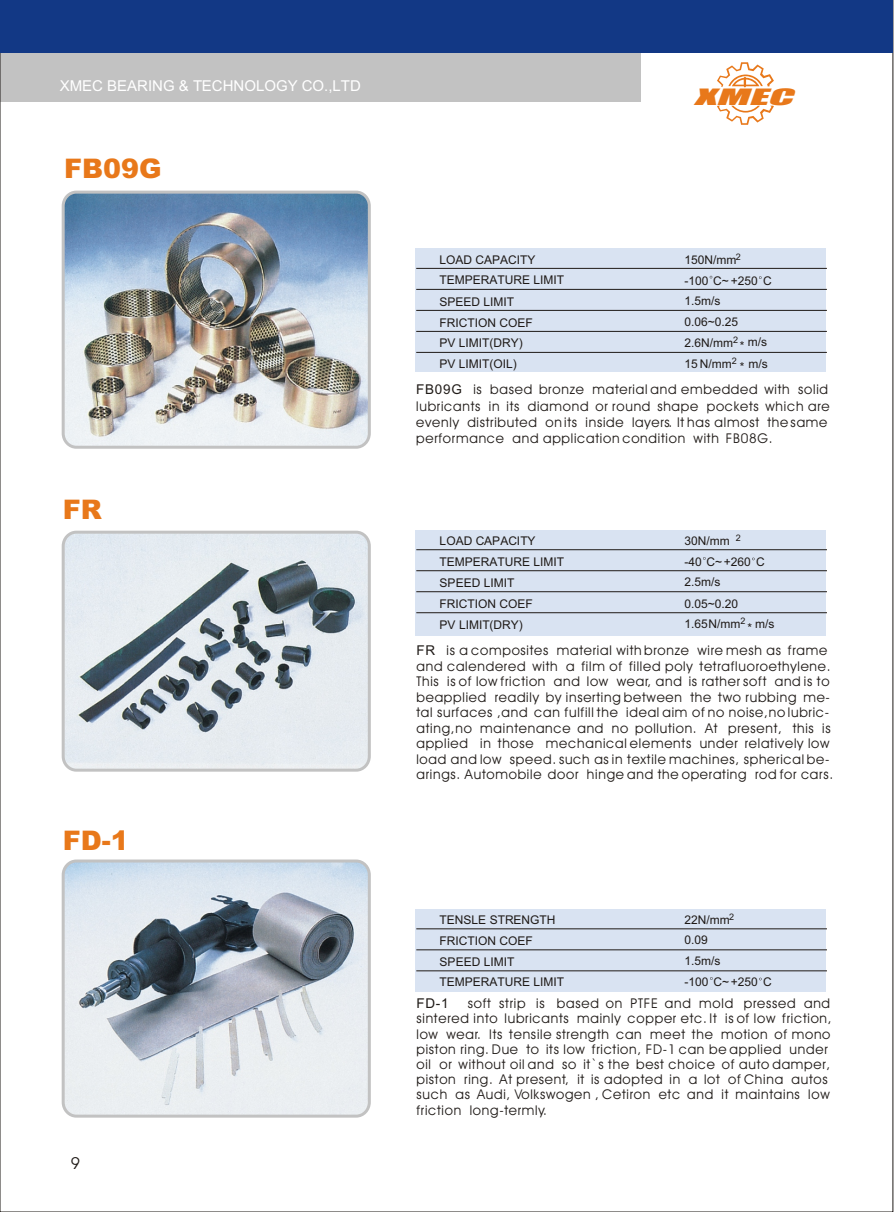
<style>
.page{position:relative;width:894px;height:1212px;background:#fff}
.page>*{position:absolute;margin:0;border:0;box-sizing:border-box;transform-origin:0 0}
.t1{font:900 27px "Arial";color:#e8781a}
.t2{font:italic 20.85px "Impact";color:#e8781a;scale:2.19 1}
.t3{font:16.5px "Avant Garde Bk BT";color:#1f1a17}
.t4{font:15px "Arial";color:#fff}
.t5{font:13.5px/15.5px "Avant Garde Bk BT";letter-spacing:.055em;color:#1f1a17}
.t6{font:13.5px "Arial";color:#1f1a17}
.t7{font:12px/20.9px "Arial";color:#1f1a17}
.t8{font:9px "Arial";color:#1f1a17}
.s1{font-family:"Arial"}
</style>
<div class="page">
<div style="left:0;top:0;width:640px;height:102px;background:#c2c2c2"></div>
<svg style="left:717px;top:62px;width:57px;height:26px"></svg>
<svg style="left:717px;top:106px;width:57px;height:19px"></svg>
<div style="left:0;top:0;width:893px;height:53px;background:#123885"></div>
<div style="left:415px;top:249px;width:411px;height:123px;background:#d9e3f2"></div>
<hr style="left:416px;top:289px;width:411px;height:1px;background:#1f1a17">
<hr style="left:416px;top:310px;width:411px;height:1px;background:#1f1a17">
<hr style="left:416px;top:331px;width:411px;height:1px;background:#1f1a17">
<hr style="left:416px;top:352px;width:411px;height:1px;background:#1f1a17">
<hr style="left:416px;top:268px;width:411px;height:1px;background:#1f1a17">
<div style="left:416px;top:530px;width:410px;height:106px;background:#d9e3f2"></div>
<hr style="left:416px;top:570px;width:411px;height:1px;background:#1f1a17">
<hr style="left:416px;top:591px;width:411px;height:1px;background:#1f1a17">
<hr style="left:416px;top:612px;width:411px;height:1px;background:#1f1a17">
<hr style="left:416px;top:549px;width:411px;height:1px;background:#1f1a17">
<div style="left:416px;top:909px;width:410px;height:83px;background:#d9e3f2"></div>
<hr style="left:416px;top:950px;width:411px;height:1px;background:#1f1a17">
<hr style="left:416px;top:971px;width:411px;height:1px;background:#1f1a17">
<hr style="left:416px;top:929px;width:411px;height:1px;background:#1f1a17">
<img style="left:63px;top:193px;width:306px;height:253px;border-radius:14px">
<div style="left:62px;top:191px;width:309px;height:258px;border:3px solid #c2c2c2;border-radius:14px"></div>
<img style="left:63px;top:533px;width:306px;height:237px;border-radius:14px">
<div style="left:62px;top:531px;width:309px;height:241px;border:3px solid #c2c2c2;border-radius:14px"></div>
<img style="left:63px;top:862px;width:306px;height:253px;border-radius:14px">
<div style="left:62px;top:860px;width:309px;height:258px;border:3px solid #c2c2c2;border-radius:14px"></div>
<p class="t4" style="left:60px;top:81px;width:303px">XMEC BEARING &amp; TECHNOLOGY CO.,LTD</p>
<h1 class="t1" style="left:64px;top:158px;width:99px">FB09G</h1>
<h1 class="t1" style="left:63px;top:500px;width:41px">FR</h1>
<h1 class="t1" style="left:63px;top:830px;width:68px">FD-1</h1>
<p class="t3" style="left:71px;top:1157px;width:11px">9</p>
<h2 class="t2" style="left:694px;top:88px;width:50px">XMEC</h2>
<p class="t8" style="left:736px;top:253px;width:7px">2</p>
<p class="t7" style="left:440px;top:250px;width:126px">LOAD CAPACITY<br>TEMPERATURE LIMIT<br>SPEED LIMIT<br>FRICTION COEF<br>PV LIMIT(DRY)<br>PV LIMIT(OIL)</p>
<p class="t7" style="left:684px;top:250px;width:89px">150N/mm<br>-100 C~ +250 C<br>1.5m/s<br>0.06~0.25<br>2.6N/mm<sup>2</sup></p>
<p class="t7" style="left:748px;top:333px;width:21px">m/s</p>
<p class="t7" style="left:684px;top:338px;width:85px;line-height:18.1px;text-indent:55px">*<br>15 N/mm<sup>2</sup> * m/s</p>
<p class="t5" style="left:416px;top:383px;width:415px;line-height:16.2px"><span class="s1">FB09G</span> is based bronze material and embedded with solid lubricants in its diamond or round shape pockets which are evenly distributed on its inside layers. It has almost the same performance and application condition with FB08G.</p>
<p class="t8" style="left:736px;top:535px;width:7px">2</p>
<p class="t7" style="left:440px;top:532px;width:126px">LOAD CAPACITY<br>TEMPERATURE LIMIT<br>SPEED LIMIT<br>FRICTION COEF<br>PV LIMIT(DRY)</p>
<p class="t7" style="left:685px;top:532px;width:92px">30N/mm<br>-40 C~+260 C<br>2.5m/s<br>0.05~0.20<br>1.65N/mm<sup>2</sup> * m/s</p>
<p class="t5" style="left:416px;top:644px;width:418px"><span class="s1">FR</span> is a composites material with bronze wire mesh as frame and calendered with a film of filled poly tetrafluoroethylene.<br>This is of low friction and low wear, and is rather soft and is to beapplied readily by inserting between the two rubbing me&shy;tal surfaces ,and can fulfill the ideal aim of no noise,no lubric&shy;ating,no maintenance and no pollution. At present, this is applied in those mechanical elements under relatively low load and low speed. such as in textile machines, spherical be&shy;arings. Automobile door hinge and the operating rod for cars.</p>
<p class="t8" style="left:729px;top:914px;width:7px">2</p>
<p class="t7" style="left:440px;top:911px;width:117px">TENSLE STRENGTH<br>FRICTION COEF<br>SPEED LIMIT</p>
<p class="t7" style="left:685px;top:911px;width:47px">22N/mm</p>
<p class="t7" style="left:685px;top:973px;width:89px">-100 C~+250 C</p>
<p class="t7" style="left:685px;top:931px;width:25px">0.09</p>
<p class="t7" style="left:685px;top:952px;width:38px">1.5m/s</p>
<p class="t7" style="left:440px;top:973px;width:126px">TEMPERATURE LIMIT</p>
<p class="t5" style="left:416px;top:997px;width:417px;text-indent:51px">soft strip is based on PTFE and mold pressed and sintered into lubricants mainly copper etc. It is of low friction, low wear. Its tensile strength can meet the motion of mono piston ring. Due to its low friction, FD-1 can be applied under oil or without oil and so it`s the best choice of auto damper, piston ring. At present, it is adopted in a lot of China autos such as Audi, Volkswogen , Cetiron etc and it maintains low friction long-termly.</p>
<p class="t6" style="left:416px;top:998px;width:34px">FD-1</p>
</div>
